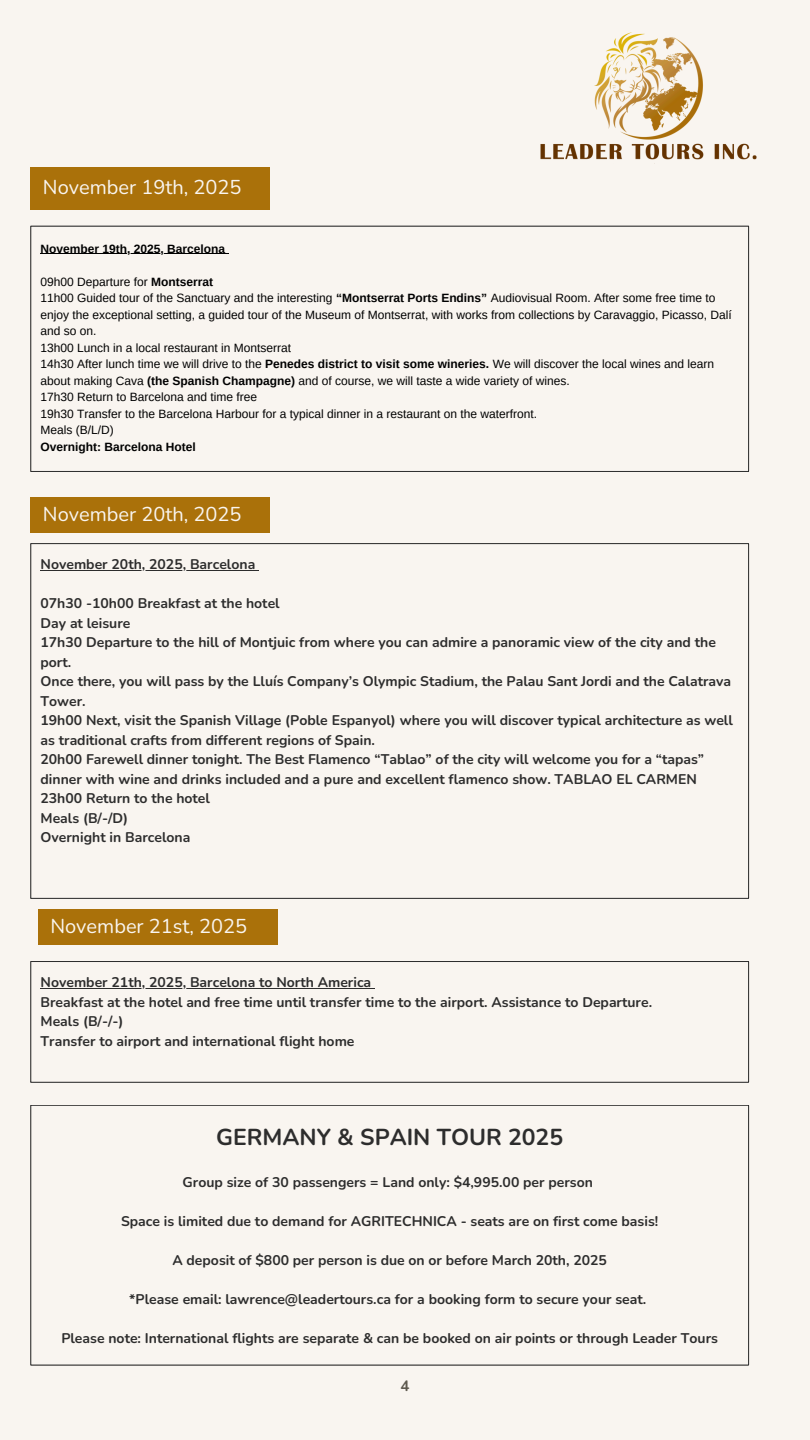
<style>
.page{position:relative;width:810px;height:1440px;background:#f9f5f0}
.page>*{position:absolute;margin:0;border:0;box-sizing:border-box;transform-origin:0 0}
.t1{font:700 23px "Nunito";color:#2d2d2d}
.t2{font:20px "Nunito";color:#f9f5f0}
.t3{font:700 15px "Nunito";color:#5d584e}
.t4{font:700 14px/19.5px "Nunito";color:#2d2d2d}
.t5{font:12px/16.5px "Arimo";color:#000}
.t6{font:700 12px "Arimo";color:#000}
.s1{font-weight:700}
</style>
<div class="page">
<img style="left:541px;top:32px;width:216px;height:132px">
<hr style="left:41px;top:253px;width:184px;height:1px;background:#000">
<hr style="left:31px;top:226px;width:1px;height:245px;background:#2d2d2d">
<hr style="left:748px;top:226px;width:1px;height:245px;background:#2d2d2d">
<hr style="left:31px;top:226px;width:718px;height:1px;background:#2d2d2d">
<hr style="left:31px;top:471px;width:718px;height:1px;background:#2d2d2d">
<div style="left:31px;top:167px;width:239px;height:43px;background:#aa710a"></div>
<div style="left:31px;top:497px;width:239px;height:36px;background:#aa710a"></div>
<hr style="left:41px;top:570px;width:214px;height:1px;background:#2d2d2d">
<hr style="left:31px;top:544px;width:1px;height:354px;background:#2d2d2d">
<hr style="left:748px;top:544px;width:1px;height:354px;background:#2d2d2d">
<hr style="left:31px;top:543px;width:718px;height:1px;background:#2d2d2d">
<hr style="left:31px;top:898px;width:718px;height:1px;background:#2d2d2d">
<div style="left:38px;top:909px;width:239px;height:36px;background:#aa710a"></div>
<hr style="left:41px;top:988px;width:330px;height:1px;background:#2d2d2d">
<hr style="left:31px;top:962px;width:1px;height:120px;background:#2d2d2d">
<hr style="left:748px;top:962px;width:1px;height:120px;background:#2d2d2d">
<hr style="left:31px;top:961px;width:718px;height:1px;background:#2d2d2d">
<hr style="left:31px;top:1082px;width:718px;height:1px;background:#2d2d2d">
<hr style="left:31px;top:1105px;width:1px;height:260px;background:#2d2d2d">
<hr style="left:748px;top:1105px;width:1px;height:260px;background:#2d2d2d">
<hr style="left:31px;top:1105px;width:718px;height:1px;background:#2d2d2d">
<hr style="left:31px;top:1365px;width:718px;height:1px;background:#2d2d2d">
<p class="t2" style="left:43px;top:174px;width:200px">November 19th, 2025</p>
<p class="t6" style="left:41px;top:242px;width:186px">November 19th, 2025, Barcelona</p>
<p class="t5" style="left:41px;top:273px;width:174px">09h00 Departure for <span class="s1">Montserrat</span></p>
<p class="t5" style="left:41px;top:290px;width:693px">11h00 Guided tour of the Sanctuary and the interesting <span class="s1">“Montserrat Ports Endins”</span> Audiovisual Room. After some free time to enjoy the exceptional setting, a guided tour of the Museum of Montserrat, with works from collections by Caravaggio, Picasso, Dalí and so on.</p>
<p class="t5" style="left:41px;top:339px;width:252px">13h00 Lunch in a local restaurant in Montserrat</p>
<p class="t5" style="left:41px;top:356px;width:675px">14h30 After lunch time we will drive to the <span class="s1">Penedes district to visit some wineries.</span> We will discover the local wines and learn about making Cava <span class="s1">(the Spanish Champagne)</span> and of course, we will taste a wide variety of wines.</p>
<p class="t5" style="left:41px;top:389px;width:218px">17h30 Return to Barcelona and time free</p>
<p class="t5" style="left:41px;top:405px;width:498px">19h30 Transfer to the Barcelona Harbour for a typical dinner in a restaurant on the waterfront.</p>
<p class="t5" style="left:41px;top:422px;width:75px">Meals (B/L/D)</p>
<p class="t6" style="left:41px;top:440px;width:157px">Overnight: Barcelona Hotel</p>
<p class="t2" style="left:43px;top:500px;width:200px">November 20th, 2025</p>
<p class="t4" style="left:41px;top:555px;width:216px">November 20th, 2025, Barcelona</p>
<p class="t4" style="left:41px;top:594px;width:241px">07h30 -10h00 Breakfast at the hotel</p>
<h1 class="t4" style="left:41px;top:613px;width:91px">Day at leisure</h1>
<p class="t4" style="left:41px;top:633px;width:677px">17h30 Departure to the hill of Montjuic from where you can admire a panoramic view of the city and the port.</p>
<p class="t4" style="left:41px;top:672px;width:692px">Once there, you will pass by the Lluís Company’s Olympic Stadium, the Palau Sant Jordi and the Calatrava<br>Tower.</p>
<p class="t4" style="left:41px;top:711px;width:694px">19h00 Next, visit the Spanish Village (Poble Espanyol) where you will discover typical architecture as well as traditional crafts from different regions of Spain.</p>
<p class="t4" style="left:41px;top:750px;width:665px">20h00 Farewell dinner tonight. The Best Flamenco “Tablao” of the city will welcome you for a “tapas” dinner with wine and drinks included and a pure and excellent flamenco show. TABLAO EL CARMEN</p>
<p class="t4" style="left:41px;top:789px;width:171px">23h00 Return to the hotel</p>
<p class="t4" style="left:41px;top:808px;width:89px">Meals (B/-/D)</p>
<p class="t4" style="left:41px;top:828px;width:151px">Overnight in Barcelona</p>
<p class="t2" style="left:50px;top:912px;width:198px">November 21st, 2025</p>
<p class="t4" style="left:41px;top:973px;width:332px">November 21th, 2025, Barcelona to North America</p>
<p class="t4" style="left:41px;top:992px;width:613px">Breakfast at the hotel and free time until transfer time to the airport. Assistance to Departure.</p>
<p class="t4" style="left:41px;top:1012px;width:85px">Meals (B/-/-)</p>
<p class="t4" style="left:41px;top:1031px;width:316px">Transfer to airport and international flight home</p>
<p class="t1" style="left:216px;top:1122px;width:349px">GERMANY &amp; SPAIN TOUR 2025</p>
<p class="t4" style="left:183px;top:1172px;width:412px">Group size of 30 passengers = Land only: $4,995.00 per person</p>
<p class="t4" style="left:121px;top:1211px;width:539px">Space is limited due to demand for AGRITECHNICA - seats are on first come basis!</p>
<p class="t4" style="left:172px;top:1250px;width:436px">A deposit of $800 per person is due on or before March 20th, 2025</p>
<p class="t4" style="left:129px;top:1289px;width:518px">*Please email: lawrence@leadertours.ca for a booking form to secure your seat.</p>
<p class="t4" style="left:61px;top:1328px;width:658px">Please note: International flights are separate &amp; can be booked on air points or through Leader Tours</p>
<p class="t3" style="left:400px;top:1376px;width:10px">4</p>
</div>
